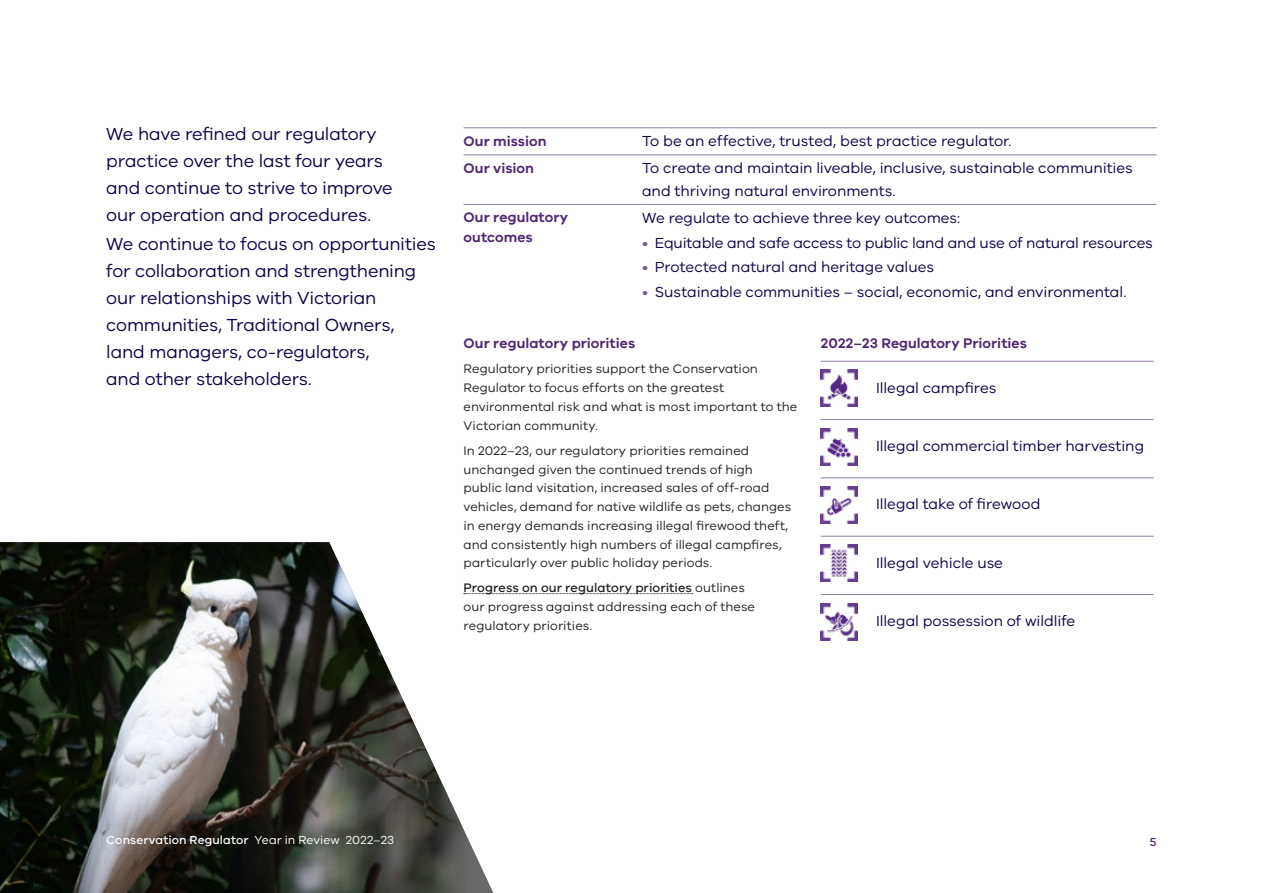
<style>
.page{position:relative;width:1263px;height:893px;background:#fff}
.page>*{position:absolute;margin:0;border:0;box-sizing:border-box;transform-origin:0 0}
.Intro_02{font:18px/27px "VIC";letter-spacing:-.01em;color:#100249}
.intro_03{font:15px/22.5px "VIC";letter-spacing:-.005em;color:#100249}
.t1{font:600 14.25px/19.5px "VIC";color:#512873}
.P_01{font:12.75px/18.8px "VIC";letter-spacing:.005em;color:#231f20}
.Folio{font:500 12px "VIC";letter-spacing:.005em;color:#fff}
.t2{font:500 12px "VIC";color:#512873}
.s1{color:#775b8f}
.s2{font-weight:500}
.s3{font-weight:400}
</style>
<div class="page">
<img style="left:0;top:542px;width:477px;height:351px">
<hr style="left:463px;top:128px;width:179px;height:1px;background:#947ea7">
<hr style="left:642px;top:128px;width:515px;height:1px;background:#947ea7">
<hr style="left:463px;top:155px;width:179px;height:1px;background:#947ea7">
<hr style="left:642px;top:155px;width:515px;height:1px;background:#947ea7">
<hr style="left:463px;top:204px;width:179px;height:1px;background:#947ea7">
<hr style="left:642px;top:204px;width:515px;height:1px;background:#947ea7">
<svg style="left:464px;top:593px;width:229px;height:1px"></svg>
<hr style="left:821px;top:361px;width:55px;height:1px;background:#947ea7">
<hr style="left:876px;top:361px;width:278px;height:1px;background:#947ea7">
<hr style="left:821px;top:419px;width:55px;height:1px;background:#947ea7">
<hr style="left:876px;top:419px;width:278px;height:1px;background:#947ea7">
<hr style="left:821px;top:478px;width:55px;height:1px;background:#947ea7">
<hr style="left:876px;top:478px;width:278px;height:1px;background:#947ea7">
<hr style="left:821px;top:536px;width:55px;height:1px;background:#947ea7">
<hr style="left:876px;top:536px;width:278px;height:1px;background:#947ea7">
<hr style="left:821px;top:594px;width:55px;height:1px;background:#947ea7">
<hr style="left:876px;top:594px;width:278px;height:1px;background:#947ea7">
<img style="left:821px;top:370px;width:37px;height:37px">
<img style="left:821px;top:428px;width:37px;height:37px">
<img style="left:821px;top:486px;width:37px;height:37px">
<img style="left:821px;top:545px;width:37px;height:37px">
<img style="left:821px;top:603px;width:37px;height:37px">
<p class="Intro_02" style="left:106px;top:120px;width:288px">We have refined our regulatory practice over the last four years and continue to strive to improve our operation and procedures.</p>
<p class="Intro_02" style="left:106px;top:230px;width:331px">We continue to focus on opportunities for collaboration and strengthening our relationships with Victorian communities, Traditional Owners, land managers, co‑regulators,<br>and other stakeholders.</p>
<h3 class="t1" style="left:463px;top:131px;width:84px">Our mission</h3>
<h2 class="intro_03" style="left:642px;top:130px;width:371px">To be an effective, trusted, best practice regulator.</h2>
<h3 class="t1" style="left:463px;top:158px;width:72px">Our vision</h3>
<h2 class="intro_03" style="left:642px;top:157px;width:492px">To create and maintain liveable, inclusive, sustainable communities and thriving natural environments.</h2>
<h3 class="t1" style="left:463px;top:207px;width:106px">Our regulatory outcomes</h3>
<p class="intro_03" style="left:642px;top:206px;width:320px">We regulate to achieve three key outcomes:</p>
<p class="intro_03" style="left:642px;top:231px;width:512px"><span class="s1">•</span> Equitable and safe access to public land and use of natural resources</p>
<p class="intro_03" style="left:642px;top:255px;width:293px"><span class="s1">•</span> Protected natural and heritage values</p>
<p class="intro_03" style="left:642px;top:280px;width:486px"><span class="s1">•</span> Sustainable communities – social, economic, and environmental.</p>
<h3 class="t1" style="left:463px;top:333px;width:173px">Our regulatory priorities</h3>
<p class="P_01" style="left:463px;top:359px;width:335px">Regulatory priorities support the Conservation Regulator to focus efforts on the greatest environmental risk and what is most important to the Victorian community.</p>
<p class="P_01" style="left:463px;top:441px;width:329px">In 2022–23, our regulatory priorities remained unchanged given the continued trends of high public land visitation, increased sales of off-road vehicles, demand for native wildlife as pets, changes in energy demands increasing illegal firewood theft, and consistently high numbers of illegal campfires, particularly over public holiday periods.</p>
<p class="P_01" style="left:463px;top:578px;width:293px"><span class="s2">Progress on our regulatory priorities</span> outlines our progress against addressing each of these regulatory priorities.</p>
<h3 class="t1" style="left:821px;top:333px;width:208px">2022–23 Regulatory Priorities</h3>
<p class="intro_03" style="left:876px;top:376px;width:122px">Illegal campfires</p>
<p class="intro_03" style="left:876px;top:434px;width:270px">Illegal commercial timber harvesting</p>
<p class="intro_03" style="left:876px;top:492px;width:166px">Illegal take of firewood</p>
<p class="intro_03" style="left:876px;top:551px;width:129px">Illegal vehicle use</p>
<p class="intro_03" style="left:876px;top:609px;width:201px">Illegal possession of wildlife</p>
<p class="Folio" style="left:106px;top:833px;width:289px">Conservation Regulator <span class="s3">Year in Review 2022–23</span></p>
<p class="t2" style="left:1150px;top:834px;width:8px">5</p>
</div>
